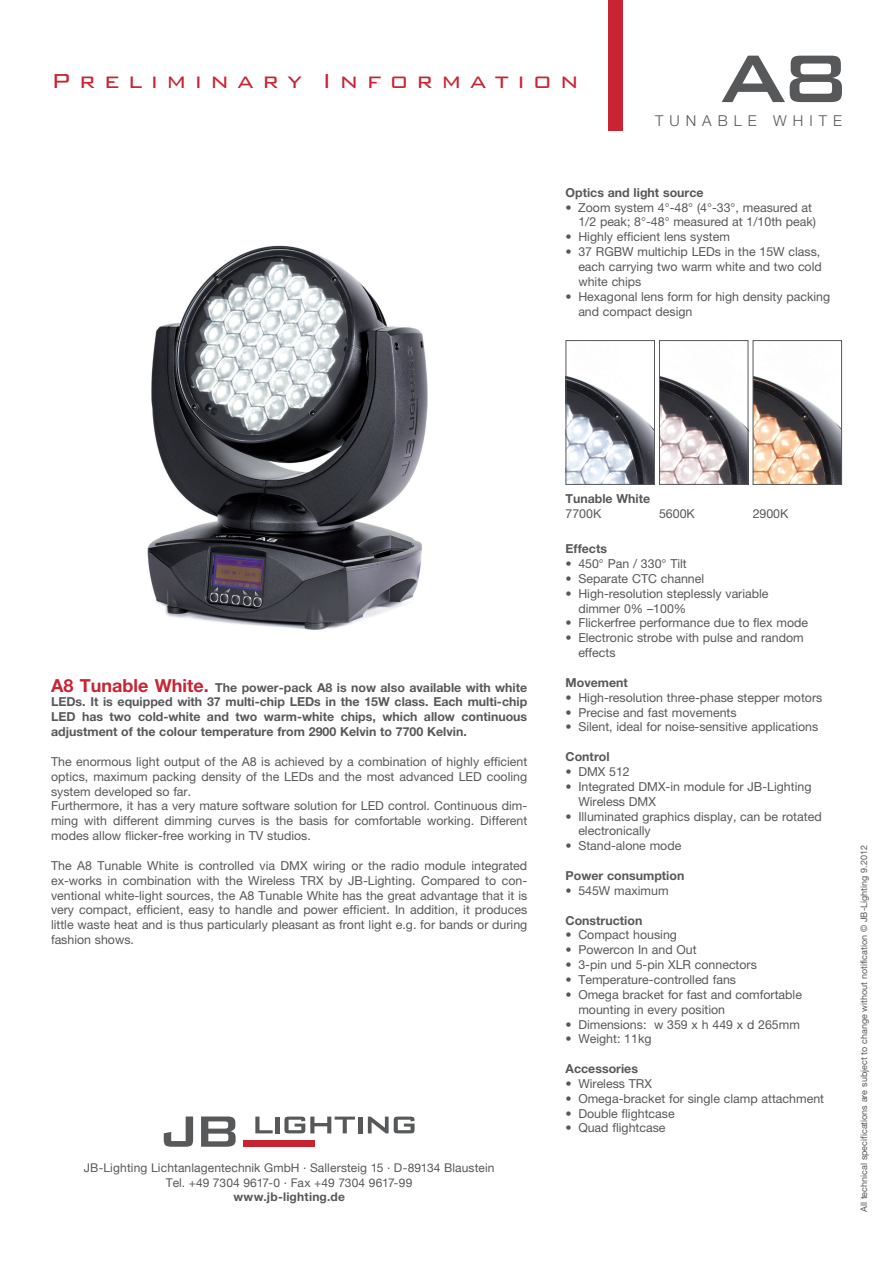
<style>
.page{position:relative;width:893px;height:1263px;background:#fff}
.page>*{position:absolute;margin:0;border:0;box-sizing:border-box;transform-origin:0 0}
.t1{font:300 27px "Bank Gothic BT";letter-spacing:.305em;color:#c82434}
.t2{font:300 15px "Helvetica Neue LT Std";letter-spacing:.4em;color:#57585a}
.t3{font:12.3px/14.9px "Helvetica Neue";color:#57585a}
.t4{font:700 12.3px/14.9px "Helvetica Neue";color:#57585a;text-align:justify}
.t5{font:12px/14.4px "Helvetica Neue";letter-spacing:.01em;color:#57585a;text-align:center}
.t6{font:700 12px "Helvetica Neue LT Std";letter-spacing:.02em;color:#57585a}
.t7{font:9px "Helvetica Neue";color:#57585a}
.s1{font-size:18px;color:#c82434}
</style>
<div class="page">
<div style="left:608px;top:0;width:15px;height:130px;background:#c82434"></div>
<svg style="left:722px;top:56px;width:120px;height:46px"></svg>
<svg style="left:164px;top:1116px;width:29px;height:31px"></svg>
<svg style="left:201px;top:1116px;width:35px;height:31px"></svg>
<div style="left:243px;top:1140px;width:71px;height:7px;background:#c82434"></div>
<svg style="left:255px;top:1116px;width:18px;height:17px"></svg>
<hr style="left:275px;top:1116px;width:4px;height:17px;background:#57585a">
<svg style="left:284px;top:1116px;width:71px;height:17px"></svg>
<hr style="left:358px;top:1116px;width:4px;height:17px;background:#57585a">
<svg style="left:368px;top:1116px;width:47px;height:17px"></svg>
<img style="left:147px;top:245px;width:281px;height:385px">
<img style="left:568px;top:376px;width:85px;height:107px">
<div style="left:566px;top:340px;width:89px;height:145px;border:1px solid #57585a"></div>
<img style="left:661px;top:376px;width:85px;height:107px">
<div style="left:659px;top:340px;width:89px;height:145px;border:1px solid #57585a"></div>
<img style="left:755px;top:376px;width:85px;height:107px">
<div style="left:753px;top:340px;width:89px;height:145px;border:1px solid #57585a"></div>
<h1 class="t1" style="left:51px;top:67px;width:529px">Preliminary Information</h1>
<p class="t2" style="left:655px;top:111px;width:188px">TUNABLE WHITE</p>
<p class="t4" style="left:566px;top:185px;width:140px">Optics and light source</p>
<p class="t3" style="left:578px;top:200px;width:239px;text-indent:-13px">• Zoom system 4°-48° (4°-33°, measured at<br>1/2 peak; 8°-48° measured at 1/10th peak)</p>
<p class="t3" style="left:566px;top:229px;width:166px">• Highly efficient lens system</p>
<p class="t3" style="left:578px;top:244px;width:245px;text-indent:-13px">• 37 RGBW multichip LEDs in the 15W class, each carrying two warm white and two cold white chips</p>
<p class="t3" style="left:578px;top:289px;width:253px;text-indent:-13px">• Hexagonal lens form for high density packing and compact design</p>
<p class="t4" style="left:51px;top:679px;width:478px"><span class="s1">A8 Tunable White.</span> The power-pack A8 is now also available with white LEDs. It is equipped with 37 multi-chip LEDs in the 15W class. Each multi-chip LED has two cold-white and two warm-white chips, which allow continuous adjustment of the colour temperature from 2900 Kelvin to 7700 Kelvin.</p>
<p class="t3" style="left:51px;top:754px;width:478px">The enormous light output of the A8 is achieved by a combination of highly efficient optics, maximum packing density of the LEDs and the most advanced LED cooling system developed so far.<br>Furthermore, it has a very mature software solution for LED control. Continuous dim&shy;ming with different dimming curves is the basis for comfortable working. Different modes allow flicker-free working in TV studios.</p>
<p class="t3" style="left:51px;top:858px;width:478px;text-align:justify">The A8 Tunable White is controlled via DMX wiring or the radio module integrated ex-works in combination with the Wireless TRX by JB-Lighting. Compared to con&shy;ventional white-light sources, the A8 Tunable White has the great advantage that it is very compact, efficient, easy to handle and power efficient. In addition, it produces little waste heat and is thus particularly pleasant as front light e.g. for bands or during fashion shows.</p>
<p class="t5" style="left:84px;top:1161px;width:412px">JB-Lighting Lichtanlagentechnik GmbH · Sallersteig 15 · D-89134 Blaustein<br>Tel. +49 7304 9617-0 · Fax +49 7304 9617-99</p>
<p class="t6" style="left:233px;top:1189px;width:113px">www.jb-lighting.de</p>
<p class="t4" style="left:566px;top:491px;width:86px">Tunable White</p>
<p class="t3" style="left:566px;top:506px;width:37px">7700K</p>
<p class="t3" style="left:659px;top:506px;width:37px">5600K</p>
<p class="t3" style="left:753px;top:506px;width:37px">2900K</p>
<p class="t4" style="left:566px;top:541px;width:43px">Effects</p>
<p class="t3" style="left:566px;top:556px;width:123px">• 450° Pan / 330° Tilt</p>
<p class="t3" style="left:566px;top:571px;width:140px">• Separate CTC channel</p>
<p class="t3" style="left:578px;top:586px;width:192px;text-indent:-13px">• High-resolution steplessly variable dimmer 0% –100%</p>
<p class="t3" style="left:566px;top:615px;width:244px">• Flickerfree performance due to flex mode</p>
<p class="t3" style="left:578px;top:630px;width:227px;text-indent:-13px">• Electronic strobe with pulse and random effects</p>
<p class="t4" style="left:566px;top:675px;width:64px">Movement</p>
<p class="t3" style="left:566px;top:690px;width:258px">• High-resolution three-phase stepper motors</p>
<p class="t3" style="left:566px;top:705px;width:173px">• Precise and fast movements</p>
<p class="t3" style="left:566px;top:719px;width:254px">• Silent, ideal for noise-sensitive applications</p>
<p class="t4" style="left:566px;top:749px;width:45px">Control</p>
<p class="t3" style="left:566px;top:764px;width:66px">• DMX 512</p>
<p class="t3" style="left:578px;top:779px;width:235px;text-indent:-13px">• Integrated DMX-in module for JB-Lighting<br>Wireless DMX</p>
<p class="t3" style="left:578px;top:808px;width:245px;text-indent:-13px">• Illuminated graphics display, can be rotated electronically</p>
<p class="t3" style="left:566px;top:838px;width:117px">• Stand-alone mode</p>
<p class="t4" style="left:566px;top:868px;width:120px">Power consumption</p>
<p class="t3" style="left:566px;top:883px;width:104px">• 545W maximum</p>
<p class="t4" style="left:566px;top:912px;width:78px">Construction</p>
<p class="t3" style="left:566px;top:927px;width:113px">• Compact housing</p>
<p class="t3" style="left:566px;top:942px;width:133px">• Powercon In and Out</p>
<p class="t3" style="left:566px;top:957px;width:193px">• 3-pin und 5-pin XLR connectors</p>
<p class="t3" style="left:566px;top:972px;width:172px">• Temperature-controlled fans</p>
<p class="t3" style="left:578px;top:987px;width:225px;text-indent:-13px">• Omega bracket for fast and comfortable mounting in every position</p>
<p class="t3" style="left:566px;top:1016px;width:236px">• Dimensions: w 359 x h 449 x d 265mm</p>
<p class="t3" style="left:566px;top:1031px;width:88px">• Weight: 11kg</p>
<p class="t4" style="left:566px;top:1061px;width:74px">Accessories</p>
<p class="t3" style="left:566px;top:1076px;width:88px">• Wireless TRX</p>
<p class="t3" style="left:566px;top:1091px;width:260px">• Omega-bracket for single clamp attachment</p>
<p class="t3" style="left:566px;top:1105px;width:111px">• Double flightcase</p>
<p class="t3" style="left:566px;top:1120px;width:101px">• Quad flightcase</p>
<p class="t7" style="left:859px;top:1212px;width:368px;rotate:-90deg">All technical specifications are subject to change without notification © JB-Lighting 9.2012</p>
</div>
